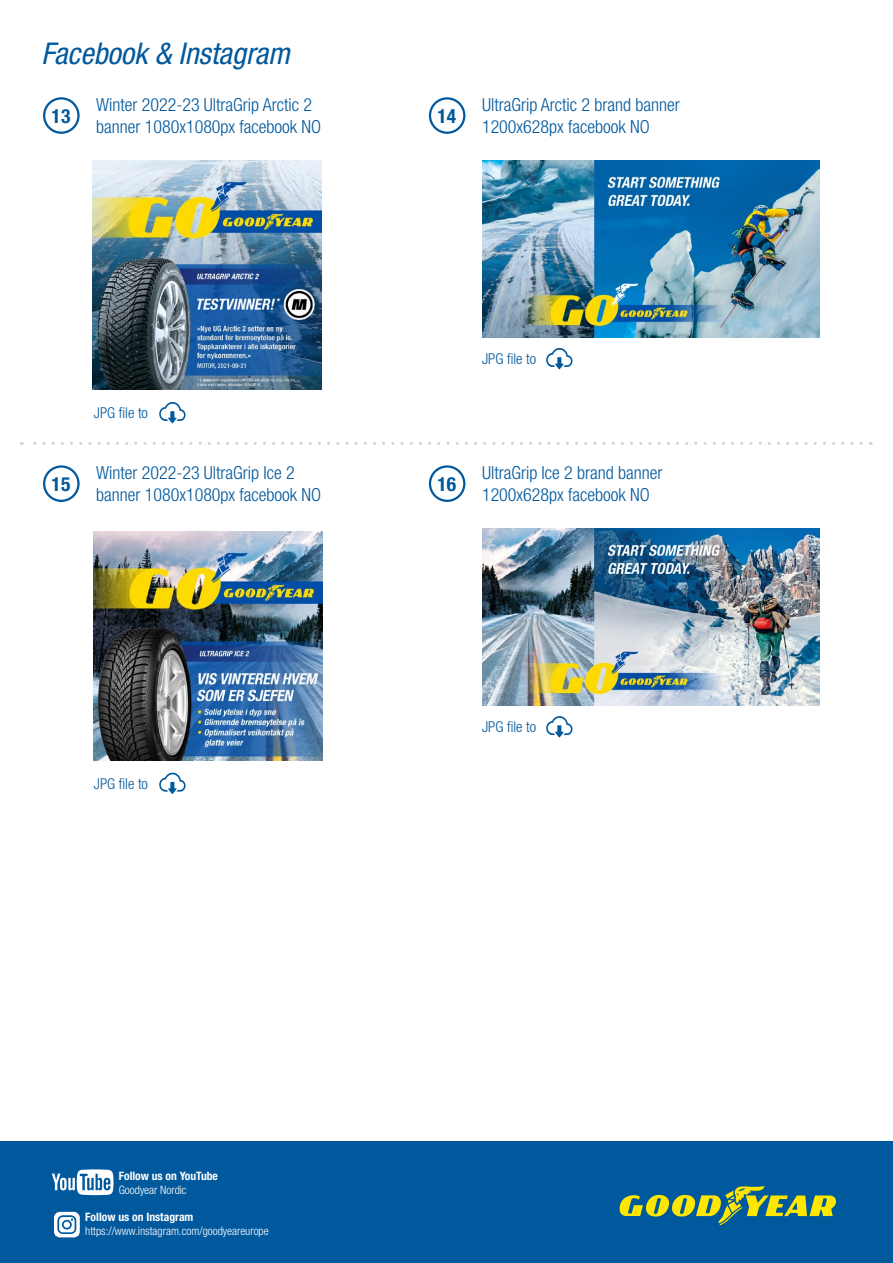
<style>
.page{position:relative;width:893px;height:1263px;background:#fff}
.page>*{position:absolute;margin:0;border:0;box-sizing:border-box;transform-origin:0 0}
.t1{font:italic condensed 30px "Helvetica Neue LT Pro";color:#00589d}
.t2{font:700 condensed 19.5px "Helvetica Neue LT Pro";color:#00589d}
.t3{font:300 condensed 18px/21.6px "Helvetica Neue LT Pro";color:#00589d}
.t4{font:300 condensed 15px "Helvetica Neue LT Pro";color:#00589d}
.t5{font:300 condensed 11.7px "Helvetica Neue LT Pro";color:#fff}
.t6{font:700 condensed 11.7px "Helvetica Neue LT Pro";color:#fff}
</style>
<div class="page">
<div style="left:0;top:1142px;width:893px;height:121px;background:#00589d"></div>
<svg style="left:619px;top:1186px;width:217px;height:39px"></svg>
<svg style="left:54px;top:1212px;width:26px;height:25px"></svg>
<svg style="left:52px;top:1169px;width:61px;height:26px"></svg>
<div style="left:43px;top:97px;width:37px;height:37px;border:2px solid #00589d;border-radius:50%"></div>
<div style="left:429px;top:97px;width:36px;height:37px;border:2px solid #00589d;border-radius:50%"></div>
<div style="left:429px;top:465px;width:36px;height:37px;border:2px solid #00589d;border-radius:50%"></div>
<img style="left:92px;top:160px;width:229px;height:229px">
<img style="left:94px;top:531px;width:229px;height:229px">
<img style="left:482px;top:161px;width:337px;height:176px">
<img style="left:482px;top:529px;width:337px;height:176px">
<svg style="left:21px;top:442px;width:840px;height:3px"></svg>
<div style="left:43px;top:465px;width:37px;height:37px;border:2px solid #00589d;border-radius:50%"></div>
<svg style="left:159px;top:402px;width:27px;height:21px"></svg>
<svg style="left:546px;top:348px;width:26px;height:21px"></svg>
<svg style="left:546px;top:716px;width:26px;height:21px"></svg>
<svg style="left:159px;top:773px;width:27px;height:21px"></svg>
<h1 class="t1" style="left:42px;top:36px;width:250px">Facebook &amp; Instagram</h1>
<p class="t3" style="left:96px;top:94px;width:227px">Winter 2022-23 UltraGrip Arctic 2 banner 1080x1080px facebook NO</p>
<p class="t3" style="left:482px;top:94px;width:199px">UltraGrip Arctic 2 brand banner<br>1200x628px facebook NO</p>
<p class="t2" style="left:52px;top:104px;width:20px">13</p>
<p class="t2" style="left:437px;top:104px;width:20px">14</p>
<p class="t4" style="left:94px;top:404px;width:56px">JPG file to</p>
<p class="t2" style="left:52px;top:472px;width:20px">15</p>
<p class="t3" style="left:96px;top:462px;width:227px">Winter 2022-23 UltraGrip Ice 2 banner 1080x1080px facebook NO</p>
<p class="t4" style="left:94px;top:775px;width:56px">JPG file to</p>
<p class="t4" style="left:482px;top:350px;width:56px">JPG file to</p>
<p class="t2" style="left:437px;top:472px;width:20px">16</p>
<p class="t3" style="left:482px;top:462px;width:182px">UltraGrip Ice 2 brand banner<br>1200x628px facebook NO</p>
<p class="t4" style="left:482px;top:718px;width:56px">JPG file to</p>
<p class="t6" style="left:119px;top:1168px;width:101px">Follow us on YouTube</p>
<p class="t5" style="left:119px;top:1183px;width:70px">Goodyear Nordic</p>
<p class="t6" style="left:85px;top:1210px;width:110px">Follow us on Instagram</p>
<p class="t5" style="left:85px;top:1224px;width:185px">https://www.instagram.com/goodyeareurope</p>
</div>
